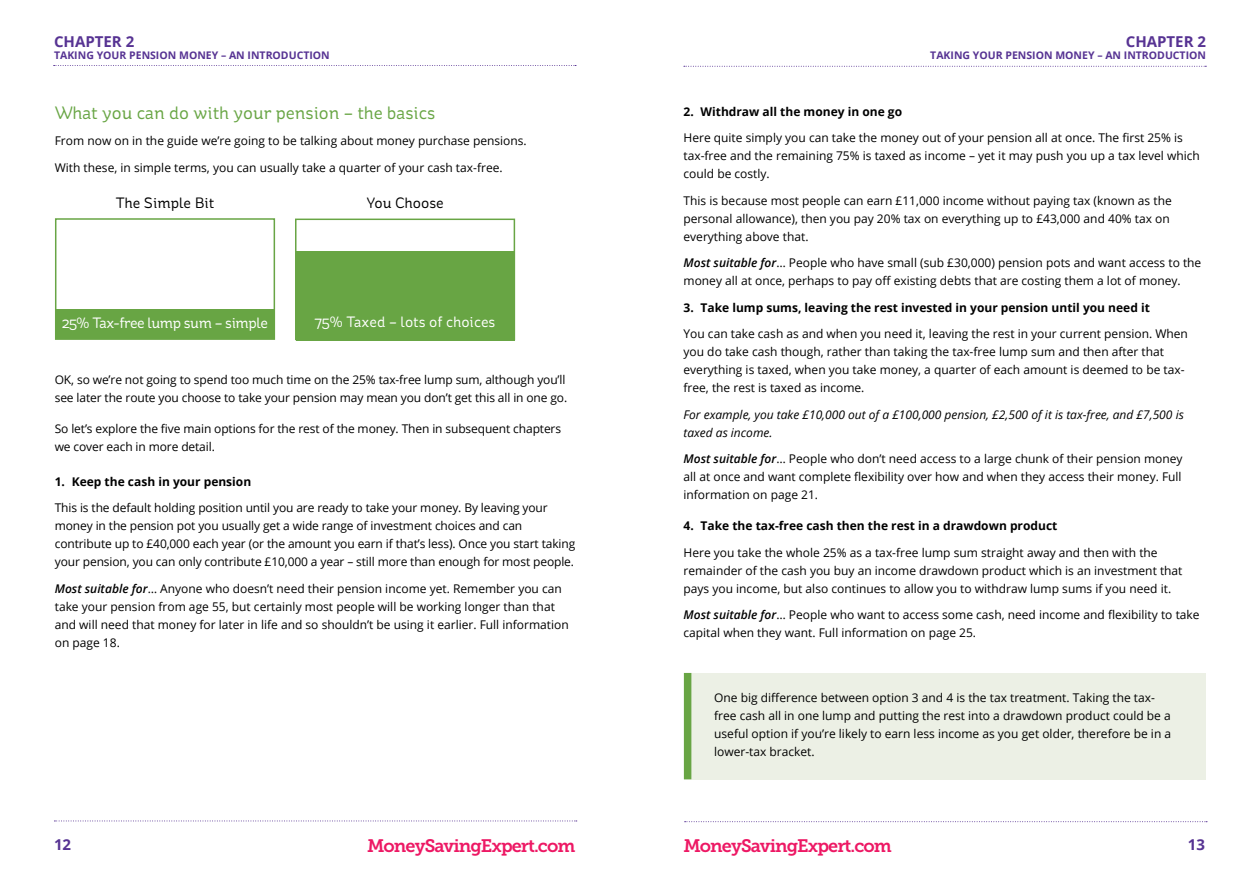
<style>
.page{position:relative;width:1259px;height:893px;background:#fff}
.page>*{position:absolute;margin:0;border:0;box-sizing:border-box;transform-origin:0 0}
.t1{font:18px "Museo Slab 700";letter-spacing:-.05em;color:#ed1864}
.t2{font:18px "St Ryde";color:#68a544}
.t3{font:15px "St Ryde";letter-spacing:-.03em;color:#fff}
.t4{font:15px "St Ryde";color:#fff}
.t5{font:15px "St Ryde";color:#000}
.t6{font:700 15px "Open Sans";color:#573393}
.t7{font:12px/18px "Open Sans";color:#000}
.t8{font:700 12px "Open Sans";color:#000}
.t9{font:italic 12px/18px "Open Sans";color:#000}
.t10{font:700 10.5px "Open Sans";color:#573393}
.s1{font-weight:600;font-style:italic}
</style>
<div class="page">
<svg style="left:54px;top:65px;width:522px;height:1px"></svg>
<svg style="left:54px;top:821px;width:523px;height:1px"></svg>
<div style="left:55px;top:218px;width:220px;height:122px;border:2px solid #68a544"></div>
<div style="left:56px;top:309px;width:218px;height:30px;background:#68a544"></div>
<div style="left:295px;top:219px;width:220px;height:121px;border:2px solid #68a544"></div>
<div style="left:296px;top:251px;width:219px;height:89px;background:#68a544"></div>
<svg style="left:684px;top:66px;width:522px;height:1px"></svg>
<svg style="left:684px;top:821px;width:523px;height:1px"></svg>
<div style="left:684px;top:673px;width:521px;height:106px;background:#ecf0e5"></div>
<div style="left:684px;top:673px;width:7px;height:106px;background:#68a544"></div>
<p class="t6" style="left:54px;top:31px;width:82px">CHAPTER 2</p>
<p class="t10" style="left:54px;top:48px;width:277px">TAKING YOUR PENSION MONEY – AN INTRODUCTION</p>
<h1 class="t2" style="left:55px;top:102px;width:382px">What you can do with your pension – the basics</h1>
<p class="t7" style="left:55px;top:132px;width:473px">From now on in the guide we’re going to be talking about money purchase pensions.</p>
<p class="t7" style="left:55px;top:158px;width:449px">With these, in simple terms, you can usually take a quarter of your cash tax-free.</p>
<p class="t5" style="left:116px;top:194px;width:100px">The Simple Bit</p>
<p class="t5" style="left:366px;top:194px;width:79px">You Choose</p>
<p class="t3" style="left:62px;top:314px;width:207px">25% Tax-free lump sum – simple</p>
<p class="t4" style="left:315px;top:313px;width:182px">75% Taxed – lots of choices</p>
<p class="t7" style="left:55px;top:370px;width:514px">OK, so we’re not going to spend too much time on the 25% tax-free lump sum, although you’ll see later the route you choose to take your pension may mean you don’t get this all in one go.</p>
<p class="t7" style="left:55px;top:419px;width:508px">So let’s explore the five main options for the rest of the money. Then in subsequent chapters we cover each in more detail.</p>
<p class="t8" style="left:55px;top:473px;width:198px">1. Keep the cash in your pension</p>
<p class="t7" style="left:55px;top:499px;width:522px">This is the default holding position until you are ready to take your money. By leaving your money in the pension pot you usually get a wide range of investment choices and can contribute up to £40,000 each year (or the amount you earn if that’s less). Once you start taking your pension, you can only contribute £10,000 a year – still more than enough for most people.</p>
<p class="t7" style="left:55px;top:579px;width:515px"><span class="s1">Most suitable for</span>… Anyone who doesn’t need their pension income yet. Remember you can take your pension from age 55, but certainly most people will be working longer than that and will need that money for later in life and so shouldn’t be using it earlier. Full information on page 18.</p>
<p class="t6" style="left:1125px;top:31px;width:82px">CHAPTER 2</p>
<p class="t10" style="left:930px;top:48px;width:277px">TAKING YOUR PENSION MONEY – AN INTRODUCTION</p>
<p class="t8" style="left:683px;top:103px;width:220px">2. Withdraw all the money in one go</p>
<p class="t7" style="left:683px;top:129px;width:518px">Here quite simply you can take the money out of your pension all at once. The first 25% is tax-free and the remaining 75% is taxed as income – yet it may push you up a tax level which could be costly.</p>
<p class="t7" style="left:683px;top:191px;width:490px">This is because most people can earn £11,000 income without paying tax (known as the personal allowance), then you pay 20% tax on everything up to £43,000 and 40% tax on everything above that.</p>
<p class="t7" style="left:683px;top:254px;width:519px"><span class="s1">Most suitable for</span>… People who have small (sub £30,000) pension pots and want access to the money all at once, perhaps to pay off existing debts that are costing them a lot of money.</p>
<p class="t8" style="left:683px;top:299px;width:468px">3. Take lump sums, leaving the rest invested in your pension until you need it</p>
<p class="t7" style="left:683px;top:325px;width:506px">You can take cash as and when you need it, leaving the rest in your current pension. When you do take cash though, rather than taking the tax-free lump sum and then after that everything is taxed, when you take money, a quarter of each amount is deemed to be tax&shy;free, the rest is taxed as income.</p>
<p class="t9" style="left:683px;top:405px;width:502px">For example, you take £10,000 out of a £100,000 pension, £2,500 of it is tax-free, and £7,500 is taxed as income.</p>
<p class="t7" style="left:683px;top:450px;width:500px;text-align:justify"><span class="s1">Most suitable for</span>… People who don’t need access to a large chunk of their pension money all at once and want complete flexibility over how and when they access their money. Full information on page 21.</p>
<p class="t8" style="left:683px;top:517px;width:375px">4. Take the tax-free cash then the rest in a drawdown product</p>
<p class="t7" style="left:683px;top:543px;width:500px">Here you take the whole 25% as a tax-free lump sum straight away and then with the remainder of the cash you buy an income drawdown product which is an investment that pays you income, but also continues to allow you to withdraw lump sums if you need it.</p>
<p class="t7" style="left:683px;top:605px;width:517px"><span class="s1">Most suitable for</span>… People who want to access some cash, need income and flexibility to take capital when they want. Full information on page 25.</p>
<p class="t7" style="left:714px;top:688px;width:458px">One big difference between option 3 and 4 is the tax treatment. Taking the tax&shy;free cash all in one lump and putting the rest into a drawdown product could be a useful option if you’re likely to earn less income as you get older, therefore be in a lower-tax bracket.</p>
<p class="t6" style="left:54px;top:834px;width:19px">12</p>
<h1 class="t1" style="left:367px;top:836px;width:210px">MoneySavingExpert.com</h1>
<h1 class="t1" style="left:683px;top:836px;width:210px">MoneySavingExpert.com</h1>
<p class="t6" style="left:1187px;top:834px;width:19px">13</p>
</div>
